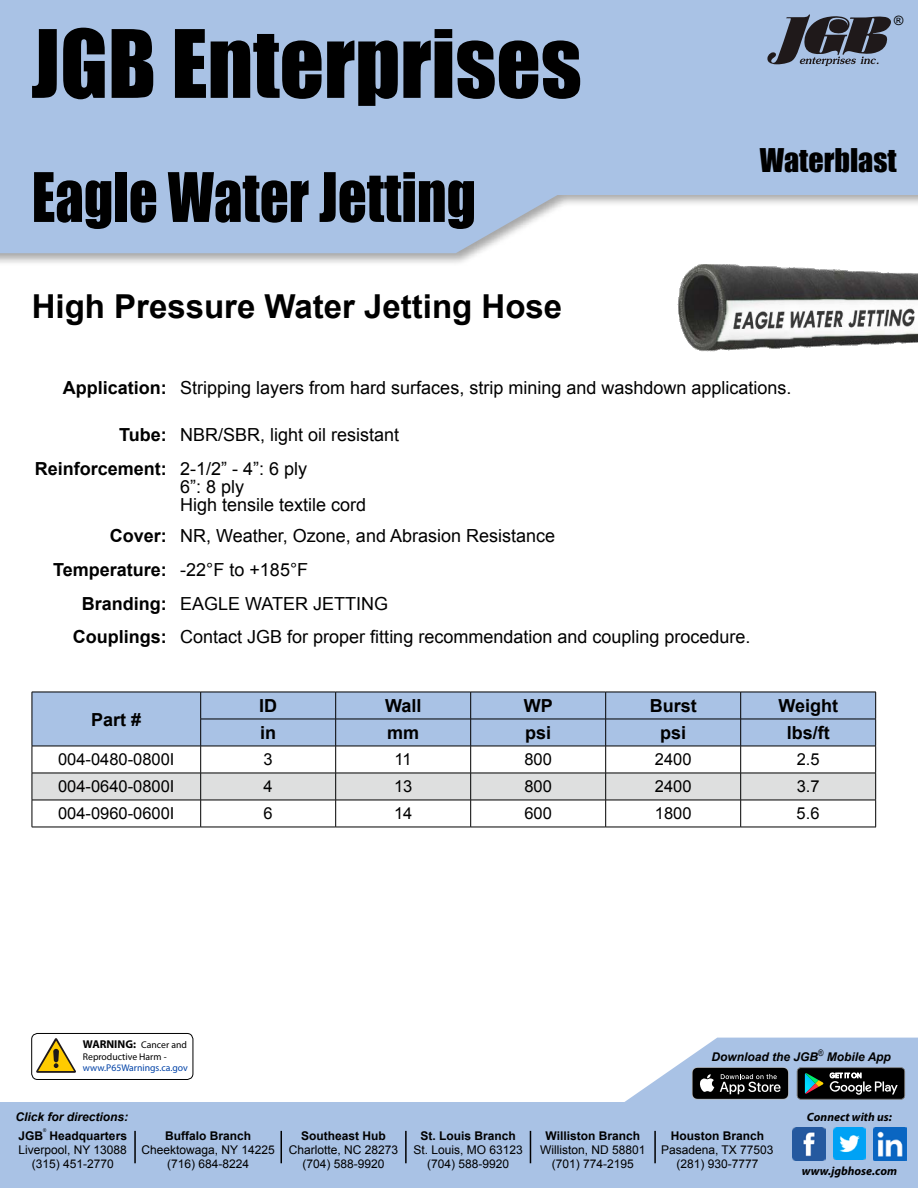
<style>
.page{position:relative;width:918px;height:1188px;background:#fff}
.page>*{position:absolute;margin:0;border:0;box-sizing:border-box;transform-origin:0 0}
.t1{font:87px "Impact";color:#000}
.t2{font:63px "Impact";color:#000;scale:.9 1}
.t3{font:700 33px "Arial";color:#000}
.t4{font:30px "Impact";color:#000}
.t5{font:18px/33.8px "Arial";color:#000}
.t6{font:700 18px "Arial";color:#000}
.t7{font:16.5px "Arial";color:#000}
.t8{font:italic 12.9px "Arial";color:#000}
.t9{font:12px/14.4px "Arial";color:#000;text-align:center}
.t10{font:700 12px "Arial";color:#000}
.t11{font:italic 700 12px "Arial";color:#000}
.t12{font:italic 700 12px "Myriad Pro";color:#000}
.t13{font:9.75px/11.7px "Myriad Pro";color:#000}
.t14{font:9.75px "Myriad Pro";color:#0042a7}
.t15{font:5.25px "Arial Narrow";color:#000}
.s1{font-weight:700}
.s2{font-weight:700;font-size:11.4px}
</style>
<div class="page">
<div style="left:0;top:0;width:918px;height:266px;background:#000;opacity:.35"></div>
<svg style="left:0;top:194px;width:570px;height:59px;background:#b0c6e5"></svg>
<div style="left:0;top:0;width:918px;height:194px;background:#a9c2e5"></div>
<svg style="left:767px;top:14px;width:124px;height:52px"></svg>
<hr style="left:32px;top:827px;width:169px;height:1px;background:#000">
<hr style="left:201px;top:827px;width:135px;height:1px;background:#000">
<hr style="left:336px;top:827px;width:135px;height:1px;background:#000">
<hr style="left:471px;top:827px;width:135px;height:1px;background:#000">
<hr style="left:606px;top:827px;width:135px;height:1px;background:#000">
<hr style="left:741px;top:827px;width:135px;height:1px;background:#000">
<svg style="left:32px;top:692px;width:844px;height:135px"></svg>
<hr style="left:32px;top:746px;width:169px;height:1px;background:#000">
<img style="left:675px;top:260px;width:243px;height:92px">
<svg style="left:36px;top:1038px;width:40px;height:35px"></svg>
<div style="left:31px;top:1033px;width:162px;height:47px;border:1px solid #000;border-radius:6px"></div>
<div style="left:0;top:1102px;width:918px;height:86px;background:#a9c2e5"></div>
<hr style="left:281px;top:1131px;width:1px;height:32px;background:#000">
<hr style="left:134px;top:1131px;width:2px;height:32px;background:#000">
<hr style="left:405px;top:1131px;width:2px;height:32px;background:#000">
<hr style="left:530px;top:1131px;width:1px;height:32px;background:#000">
<hr style="left:654px;top:1131px;width:2px;height:32px;background:#000">
<svg style="left:625px;top:1038px;width:293px;height:64px"></svg>
<img style="left:833px;top:1128px;width:32px;height:32px">
<img style="left:873px;top:1128px;width:33px;height:33px">
<img style="left:793px;top:1128px;width:33px;height:33px">
<h1 class="t1" style="left:31px;top:-4px;width:552px">JGB Enterprises</h1>
<h2 class="t2" style="left:32px;top:148px;width:495px">Eagle Water Jetting</h2>
<h3 class="t3" style="left:32px;top:285px;width:532px">High Pressure Water Jetting Hose</h3>
<p class="t8" style="left:893px;top:12px;width:11px">®</p>
<h3 class="t4" style="left:760px;top:137px;width:138px">Waterblast</h3>
<p class="t5" style="left:63px;top:371px;width:730px"><span class="s1">Application:</span> Stripping layers from hard surfaces, strip mining and washdown applications.</p>
<p class="t5" style="left:35px;top:418px;width:366px;text-indent:84px"><span class="s1">Tube:</span> NBR/SBR, light oil resistant<br><span class="s1">Reinforcement:</span> 2-1/2” - 4”: 6 ply</p>
<p class="t5" style="left:180px;top:478px;width:188px;line-height:18px">6”: 8 ply<br>High tensile textile cord</p>
<p class="t5" style="left:110px;top:519px;width:447px"><span class="s1">Cover:</span> NR, Weather, Ozone, and Abrasion Resistance</p>
<p class="t5" style="left:53px;top:553px;width:257px"><span class="s1">Temperature:</span> -22°F to +185°F</p>
<p class="t5" style="left:82px;top:587px;width:308px"><span class="s1">Branding:</span> EAGLE WATER JETTING</p>
<p class="t5" style="left:73px;top:620px;width:679px"><span class="s1">Couplings:</span> Contact JGB for proper fitting recommendation and coupling procedure.</p>
<p class="t6" style="left:91px;top:707px;width:52px">Part #</p>
<p class="t6" style="left:259px;top:694px;width:19px">ID</p>
<p class="t6" style="left:385px;top:694px;width:38px">Wall</p>
<p class="t6" style="left:524px;top:694px;width:30px">WP</p>
<p class="t6" style="left:650px;top:694px;width:48px">Burst</p>
<p class="t6" style="left:778px;top:694px;width:61px">Weight</p>
<p class="t6" style="left:260px;top:721px;width:18px">in</p>
<p class="t6" style="left:387px;top:721px;width:34px">mm</p>
<p class="t6" style="left:525px;top:721px;width:28px">psi</p>
<p class="t6" style="left:660px;top:721px;width:28px">psi</p>
<p class="t6" style="left:787px;top:721px;width:45px">lbs/ft</p>
<p class="t7" style="left:58px;top:749px;width:118px">004-0480-0800I</p>
<p class="t7" style="left:264px;top:749px;width:11px">3</p>
<p class="t7" style="left:395px;top:749px;width:19px">11</p>
<p class="t7" style="left:524px;top:749px;width:29px">800</p>
<p class="t7" style="left:655px;top:749px;width:38px">2400</p>
<p class="t7" style="left:797px;top:749px;width:24px">2.5</p>
<p class="t7" style="left:58px;top:776px;width:118px">004-0640-0800I</p>
<p class="t7" style="left:264px;top:776px;width:11px">4</p>
<p class="t7" style="left:394px;top:776px;width:20px">13</p>
<p class="t7" style="left:524px;top:776px;width:29px">800</p>
<p class="t7" style="left:655px;top:776px;width:38px">2400</p>
<p class="t7" style="left:797px;top:776px;width:24px">3.7</p>
<p class="t7" style="left:58px;top:803px;width:118px">004-0960-0600I</p>
<p class="t7" style="left:264px;top:803px;width:11px">6</p>
<p class="t7" style="left:394px;top:803px;width:20px">14</p>
<p class="t7" style="left:524px;top:803px;width:29px">600</p>
<p class="t7" style="left:655px;top:803px;width:38px">1800</p>
<p class="t7" style="left:797px;top:803px;width:24px">5.6</p>
<p class="t13" style="left:83px;top:1039px;width:106px"><span class="s2">WARNING:</span> Cancer and<br>Reproductive Harm -</p>
<p class="t14" style="left:83px;top:1062px;width:106px">www.P65Warnings.ca.gov</p>
<p class="t11" style="left:711px;top:1048px;width:181px">Download the JGB<sup>®</sup> Mobile App</p>
<p class="t11" style="left:15px;top:1108px;width:114px">Click for directions:</p>
<p class="t12" style="left:807px;top:1109px;width:86px">Connect with us:</p>
<p class="t15" style="left:43px;top:1126px;width:5px">®</p>
<p class="t10" style="left:18px;top:1127px;width:26px">JGB</p>
<p class="t10" style="left:50px;top:1127px;width:79px">Headquarters</p>
<p class="t9" style="left:18px;top:1143px;width:110px">Liverpool, NY 13088 (315) 451-2770</p>
<p class="t10" style="left:165px;top:1127px;width:88px">Buffalo Branch</p>
<p class="t9" style="left:142px;top:1143px;width:135px">Cheektowaga, NY 14225 (716) 684-8224</p>
<p class="t10" style="left:301px;top:1127px;width:86px">Southeast Hub</p>
<p class="t9" style="left:289px;top:1143px;width:111px">Charlotte, NC 28273 (704) 588-9920</p>
<p class="t10" style="left:421px;top:1127px;width:97px">St. Louis Branch</p>
<p class="t9" style="left:413px;top:1143px;width:111px">St. Louis, MO 63123 (704) 588-9920</p>
<p class="t10" style="left:546px;top:1127px;width:96px">Williston Branch</p>
<p class="t9" style="left:540px;top:1143px;width:107px">Williston, ND 58801 (701) 774-2195</p>
<p class="t10" style="left:671px;top:1127px;width:95px">Houston Branch</p>
<p class="t9" style="left:661px;top:1143px;width:114px">Pasadena, TX 77503 (281) 930-7777</p>
<p class="t12" style="left:802px;top:1163px;width:97px">www.jgbhose.com</p>
</div>
